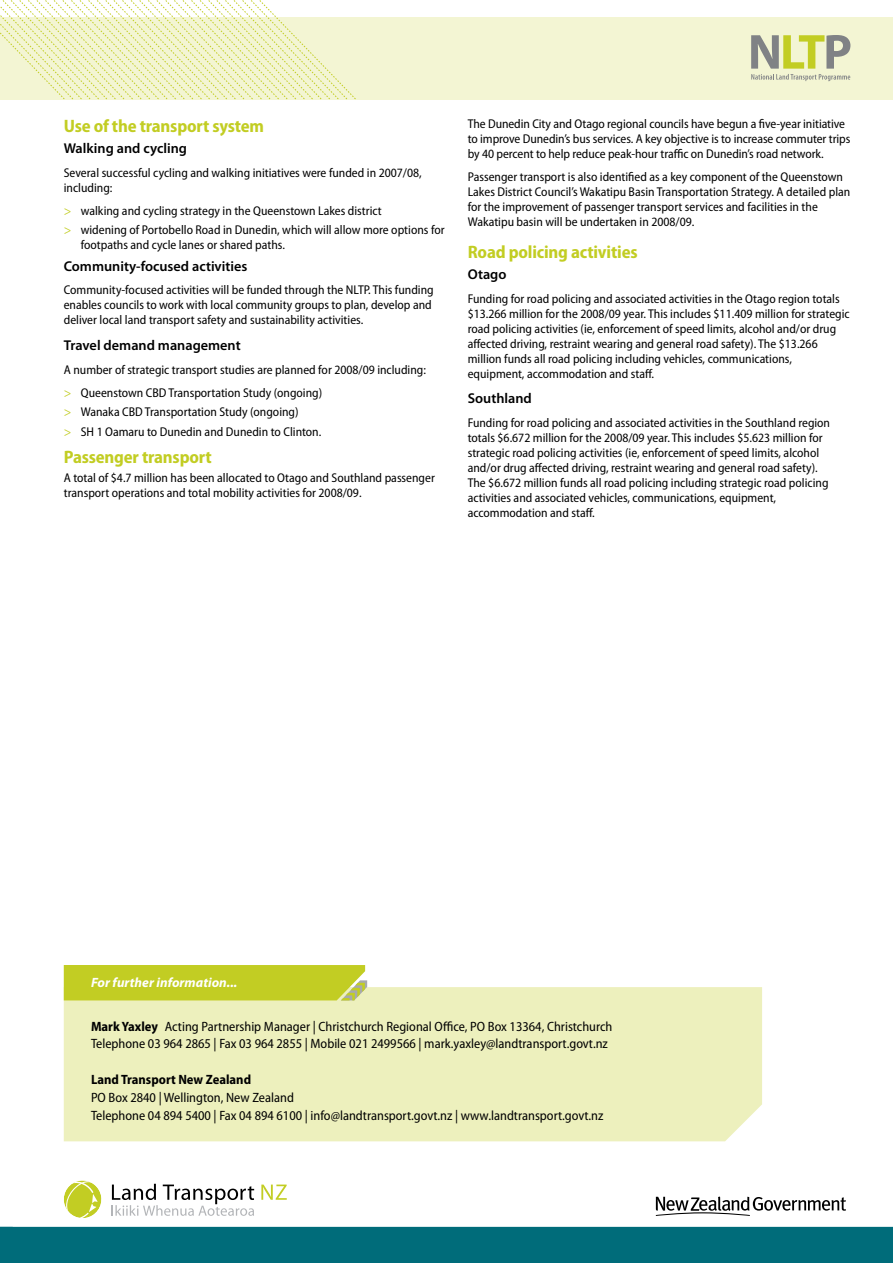
<style>
.page{position:relative;width:893px;height:1263px;background:#fff}
.page>*{position:absolute;margin:0;border:0;box-sizing:border-box;transform-origin:0 0}
.t1{font:700 semi-condensed 18px "Myriad Pro";letter-spacing:-.01em;color:#c2cd23}
.t2{font:600 14.25px "Myriad Pro";color:#000}
.t3{font:semi-condensed 13.5px/17.9px "Myriad Pro";color:#000}
.t4{font:italic 700 13.5px "Myriad Pro";color:#fff}
.t5{font:700 semi-condensed 13.5px "Myriad Pro";color:#000}
.t6{font:semi-condensed 12.75px/15px "Myriad Pro";color:#000}
.s1{color:#c2cd23}
.s2{font-weight:700}
</style>
<div class="page">
<div style="left:0;top:17px;width:893px;height:82px;background:#f3f5d3"></div>
<div style="left:0;top:1227px;width:893px;height:36px;background:#006c7a"></div>
<svg style="left:261px;top:1184px;width:26px;height:16px"></svg>
<svg style="left:112px;top:1184px;width:142px;height:32px"></svg>
<svg style="left:64px;top:1180px;width:38px;height:38px"></svg>
<div style="left:64px;top:987px;width:698px;height:154px;background:#edf0bd"></div>
<div style="left:64px;top:965px;width:303px;height:35px;background:#c2cd23"></div>
<svg style="left:656px;top:1196px;width:190px;height:20px"></svg>
<svg style="left:751px;top:35px;width:99px;height:46px"></svg>
<svg style="left:0;top:0;width:357px;height:100px"></svg>
<h1 class="t1" style="left:64px;top:115px;width:202px">Use of the transport system</h1>
<p class="t2" style="left:64px;top:139px;width:125px">Walking and cycling</p>
<p class="t6" style="left:64px;top:165px;width:359px">Several successful cycling and walking initiatives were funded in 2007/08, including:</p>
<p class="t6" style="left:64px;top:201px;width:382px;line-height:19.2px"><span class="s1">&gt;</span> walking and cycling strategy in the Queenstown Lakes district<br><span class="s1">&gt;</span> widening of Portobello Road in Dunedin, which will allow more options for</p>
<p class="t6" style="left:81px;top:238px;width:206px">footpaths and cycle lanes or shared paths.</p>
<p class="t2" style="left:64px;top:257px;width:185px">Community-focused activities</p>
<p class="t6" style="left:64px;top:283px;width:371px">Community-focused activities will be funded through the NLTP. This funding enables councils to work with local community groups to plan, develop and deliver local land transport safety and sustainability activities.</p>
<p class="t2" style="left:64px;top:336px;width:178px">Travel demand management</p>
<p class="t6" style="left:64px;top:358px;width:364px;line-height:23.5px">A number of strategic transport studies are planned for 2008/09 including: <span class="s1">&gt;</span> Queenstown CBD Transportation Study (ongoing)</p>
<p class="t6" style="left:64px;top:403px;width:259px;line-height:19.2px"><span class="s1">&gt;</span> Wanaka CBD Transportation Study (ongoing)<br><span class="s1">&gt;</span> SH 1 Oamaru to Dunedin and Dunedin to Clinton.</p>
<h1 class="t1" style="left:64px;top:447px;width:149px">Passenger transport</h1>
<p class="t6" style="left:64px;top:471px;width:373px">A total of $4.7 million has been allocated to Otago and Southland passenger transport operations and total mobility activities for 2008/09.</p>
<p class="t6" style="left:468px;top:116px;width:384px">The Dunedin City and Otago regional councils have begun a five-year initiative to improve Dunedin’s bus services. A key objective is to increase commuter trips by 40 percent to help reduce peak-hour traffic on Dunedin’s road network.</p>
<p class="t6" style="left:468px;top:170px;width:384px">Passenger transport is also identified as a key component of the Queenstown Lakes District Council’s Wakatipu Basin Transportation Strategy. A detailed plan for the improvement of passenger transport services and facilities in the Wakatipu basin will be undertaken in 2008/09.</p>
<h1 class="t1" style="left:468px;top:241px;width:171px">Road policing activities</h1>
<p class="t2" style="left:468px;top:265px;width:40px">Otago</p>
<p class="t6" style="left:468px;top:291px;width:383px">Funding for road policing and associated activities in the Otago region totals $13.266 million for the 2008/09 year. This includes $11.409 million for strategic road policing activities (ie, enforcement of speed limits, alcohol and/or drug affected driving, restraint wearing and general road safety). The $13.266 million funds all road policing including vehicles, communications, equipment, accommodation and staff.</p>
<p class="t2" style="left:468px;top:389px;width:66px">Southland</p>
<p class="t6" style="left:468px;top:415px;width:364px">Funding for road policing and associated activities in the Southland region totals $6.672 million for the 2008/09 year. This includes $5.623 million for strategic road policing activities (ie, enforcement of speed limits, alcohol and/or drug affected driving, restraint wearing and general road safety).<br>The $6.672 million funds all road policing including strategic road policing activities and associated vehicles, communications, equipment, accommodation and staff.</p>
<p class="t4" style="left:91px;top:974px;width:148px">For further information...</p>
<p class="t3" style="left:91px;top:1017px;width:523px"><span class="s2">Mark Yaxley</span> Acting Partnership Manager | Christchurch Regional Office, PO Box 13364, Christchurch<br>Telephone 03 964 2865 | Fax 03 964 2855 | Mobile 021 2499566 | mark.yaxley@landtransport.govt.nz</p>
<p class="t5" style="left:91px;top:1072px;width:162px">Land Transport New Zealand</p>
<p class="t3" style="left:91px;top:1089px;width:514px">PO Box 2840 | Wellington, New Zealand<br>Telephone 04 894 5400 | Fax 04 894 6100 | info@landtransport.govt.nz | www.landtransport.govt.nz</p>
</div>
